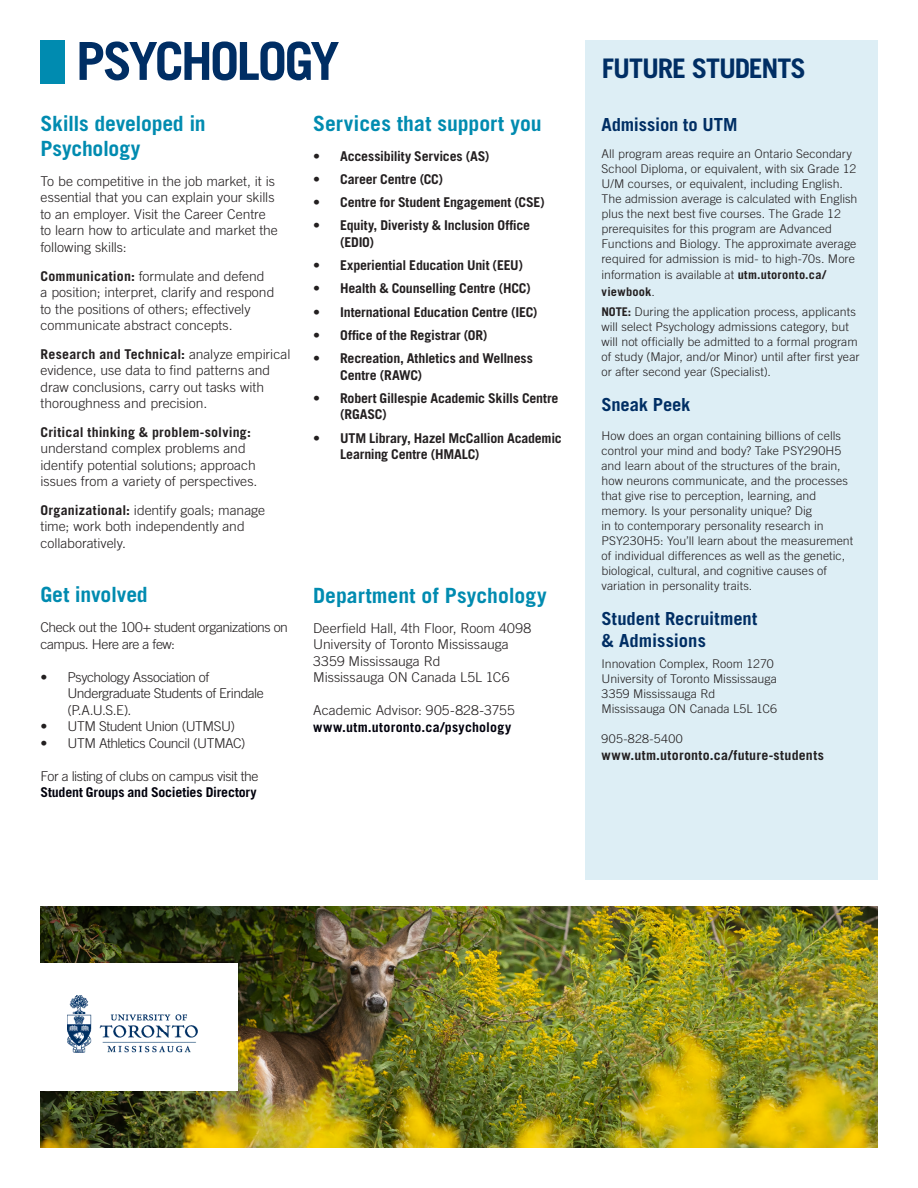
<style>
.page{position:relative;width:918px;height:1188px;background:#fff}
.page>*{position:absolute;margin:0;border:0;box-sizing:border-box;transform-origin:0 0}
.t1{font:700 52.5px "Trade Gothic LT Std";letter-spacing:-.055em;color:#002e64}
.t2{font:700 27px "Trade Gothic LT Std";letter-spacing:-.04em;color:#002e64}
.t3{font:700 21px/25.2px "Trade Gothic LT Std";letter-spacing:-.005em;color:#008bb0}
.t4{font:700 18px/21.6px "Trade Gothic LT Std";letter-spacing:-.005em;color:#002e64}
.t5{font:300 13.5px/16.5px "Trade Gothic LT Std";letter-spacing:-.005em;color:#231f20}
.t6{font:700 13.5px/16.5px "Trade Gothic LT Std";letter-spacing:-.015em;color:#231f20}
.t7{font:300 13.5px/16.5px "Trade Gothic LT Std";letter-spacing:-.035em;color:#231f20}
.t8{font:300 13.5px/16.5px "Trade Gothic LT Std";letter-spacing:-.03em;color:#231f20}
.t9{font:700 13.5px "Trade Gothic LT Std";letter-spacing:.025em;color:#231f20}
.t10{font:700 13.5px "Trade Gothic LT Std";color:#00000c}
.t11{font:700 13.5px "Trade Gothic LT Std";letter-spacing:.015em;color:#231f20}
.t12{font:700 13.5px "Trade Gothic LT Std";letter-spacing:.025em;color:#00000c}
.t13{font:300 12px/15px "Trade Gothic LT Std";letter-spacing:.005em;color:#231f20}
.t14{font:300 12px "Trade Gothic LT Std";letter-spacing:.035em;color:#231f20}
.s1{font-weight:700}
.s2{font-weight:300}
</style>
<div class="page">
<div style="left:585px;top:40px;width:293px;height:840px;background:#ddeef5"></div>
<div style="left:40px;top:40px;width:25px;height:44px;background:#008bb0"></div>
<img style="left:40px;top:906px;width:838px;height:242px">
<div style="left:37px;top:963px;width:201px;height:128px;background:#fff"></div>
<img style="left:68px;top:996px;width:129px;height:57px">
<h1 class="t1" style="left:76px;top:29px;width:265px">PSYCHOLOGY</h1>
<h3 class="t3" style="left:40px;top:110px;width:167px">Skills developed in<br>Psychology</h3>
<p class="t5" style="left:40px;top:173px;width:239px">To be competitive in the job market, it is essential that you can explain your skills to an employer. Visit the Career Centre to learn how to articulate and market the following skills:</p>
<p class="t5" style="left:40px;top:267px;width:235px"><span class="s1">Communication:</span> formulate and defend a position; interpret, clarify and respond to the positions of others; effectively communicate abstract concepts.</p>
<p class="t5" style="left:40px;top:345px;width:251px"><span class="s1">Research and Technical:</span> analyze empirical evidence, use data to find patterns and draw conclusions, carry out tasks with thoroughness and precision.</p>
<p class="t11" style="left:40px;top:424px;width:212px">Critical thinking &amp; problem-solving:</p>
<p class="t5" style="left:40px;top:440px;width:218px">understand complex problems and identify potential solutions; approach issues from a variety of perspectives.</p>
<p class="t5" style="left:40px;top:502px;width:226px"><span class="s1">Organizational:</span> identify goals; manage time; work both independently and collaboratively.</p>
<h3 class="t3" style="left:40px;top:582px;width:109px">Get involved</h3>
<p class="t7" style="left:40px;top:619px;width:249px">Check out the 100+ student organizations on campus. Here are a few:</p>
<p class="t8" style="left:68px;top:668px;width:198px;text-indent:-27px">• Psychology Association of<br>Undergraduate Students of Erindale (P.A.U.S.E).</p>
<p class="t7" style="left:40px;top:718px;width:196px">• UTM Student Union (UTMSU)</p>
<p class="t7" style="left:40px;top:734px;width:206px">• UTM Athletics Council (UTMAC)</p>
<p class="t7" style="left:41px;top:767px;width:220px">For a listing of clubs on campus visit the</p>
<p class="t10" style="left:41px;top:784px;width:218px">Student Groups and Societies Directory</p>
<h3 class="t3" style="left:313px;top:110px;width:230px">Services that support you</h3>
<p class="t6" style="left:313px;top:147px;width:178px"><span class="s2">•</span> Accessibility Services (AS)</p>
<p class="t6" style="left:313px;top:171px;width:131px"><span class="s2">•</span> Career Centre (CC)</p>
<p class="t6" style="left:313px;top:194px;width:233px"><span class="s2">•</span> Centre for Student Engagement (CSE)</p>
<p class="t6" style="left:340px;top:217px;width:191px;text-indent:-27px">• Equity, Diveristy &amp; Inclusion Office (EDIO)</p>
<p class="t6" style="left:313px;top:257px;width:212px"><span class="s2">•</span> Experiential Education Unit (EEU)</p>
<p class="t6" style="left:313px;top:280px;width:219px"><span class="s2">•</span> Health &amp; Counselling Centre (HCC)</p>
<p class="t6" style="left:313px;top:303px;width:226px"><span class="s2">•</span> International Education Centre (IEC)</p>
<p class="t6" style="left:313px;top:327px;width:176px"><span class="s2">•</span> Office of the Registrar (OR)</p>
<p class="t6" style="left:340px;top:350px;width:194px;text-indent:-27px"><span class="s2">•</span> Recreation, Athletics and Wellness<br>Centre (RAWC)</p>
<p class="t6" style="left:340px;top:390px;width:220px;text-indent:-27px"><span class="s2">•</span> Robert Gillespie Academic Skills Centre (RGASC)</p>
<p class="t6" style="left:340px;top:429px;width:223px;text-indent:-27px"><span class="s2">•</span> UTM Library, Hazel McCallion Academic<br>Learning Centre (HMALC)</p>
<h3 class="t3" style="left:313px;top:582px;width:235px">Department of Psychology</h3>
<p class="t5" style="left:313px;top:619px;width:220px">Deerfield Hall, 4th Floor, Room 4098<br>University of Toronto Mississauga<br>3359 Mississauga Rd<br>Mississauga ON Canada L5L 1C6</p>
<p class="t5" style="left:313px;top:702px;width:203px">Academic Advisor: 905-828-3755</p>
<p class="t12" style="left:313px;top:719px;width:200px">www.utm.utoronto.ca/psychology</p>
<h2 class="t2" style="left:602px;top:52px;width:205px">FUTURE STUDENTS</h2>
<h3 class="t4" style="left:602px;top:113px;width:137px">Admission to UTM</h3>
<p class="t13" style="left:602px;top:146px;width:257px">All program areas require an Ontario Secondary School Diploma, or equivalent, with six Grade 12<br>U/M courses, or equivalent, including English.<br>The admission average is calculated with English plus the next best five courses. The Grade 12 prerequisites for this program are Advanced Functions and Biology. The approximate average required for admission is mid- to high-70s. More</p>
<p class="t13" style="left:602px;top:267px;width:226px;line-height:16.5px">information is available at <span class="s1">utm.utoronto.ca/ viewbook</span>.</p>
<p class="t13" style="left:602px;top:304px;width:260px"><span class="s1">NOTE:</span> During the application process, applicants will select Psychology admissions category, but will not officially be admitted to a formal program of study (Major, and/or Minor) until after first year or after second year (Specialist).</p>
<h3 class="t4" style="left:602px;top:394px;width:90px">Sneak Peek</h3>
<p class="t13" style="left:602px;top:428px;width:253px">How does an organ containing billions of cells control your mind and body? Take PSY290H5 and learn about of the structures of the brain, how neurons communicate, and the processes that give rise to perception, learning, and memory. Is your personality unique? Dig<br>in to contemporary personality research in PSY230H5: You’ll learn about the measurement of individual differences as well as the genetic, biological, cultural, and cognitive causes of variation in personality traits.</p>
<h3 class="t4" style="left:602px;top:607px;width:157px">Student Recruitment &amp; Admissions</h3>
<p class="t13" style="left:602px;top:656px;width:177px">Innovation Complex, Room 1270<br>University of Toronto Mississauga<br>3359 Mississauga Rd<br>Mississauga ON Canada L5L 1C6</p>
<p class="t14" style="left:602px;top:732px;width:83px">905-828-5400</p>
<p class="t9" style="left:602px;top:747px;width:224px">www.utm.utoronto.ca/future-students</p>
</div>
